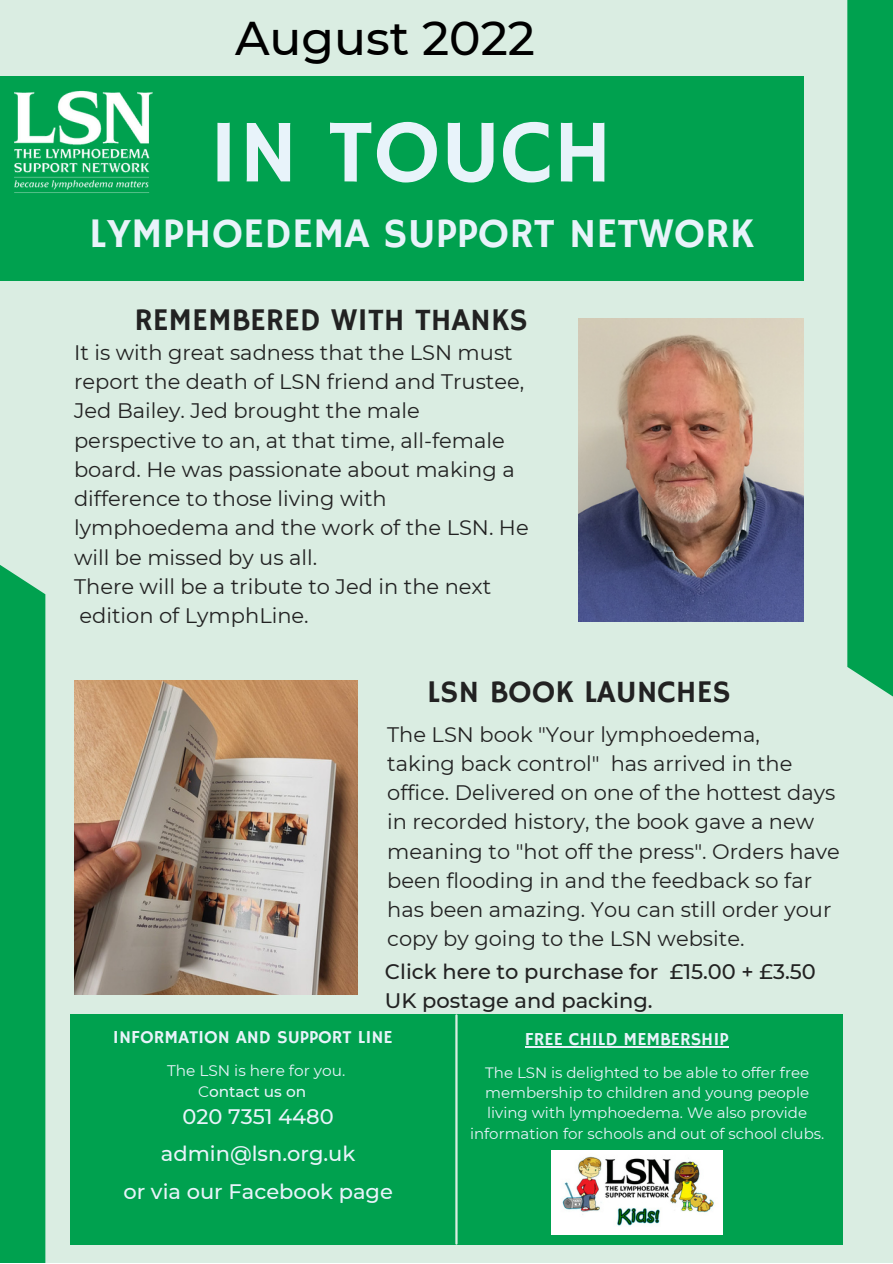
<style>
.page{position:relative;width:893px;height:1264px;background:#fff}
.page>*{position:absolute;margin:0;border:0;box-sizing:border-box;transform-origin:0 0}
.t1{font:89.85px "Hammersmith One";color:#e8f3fa}
.t2{font:500 47.25px "Montserrat";color:#000}
.t3{font:42px "Hammersmith One";color:#e8f3fa}
.t4{font:31.5px "Hammersmith One";color:#222}
.t5{font:21px/29.2px "Montserrat";color:#222}
.t6{font:500 21px/29.2px "Montserrat";color:#222}
.t7{font:500 21px/38.2px "Montserrat";color:#e8f3fa;text-align:center}
.t8{font:18.3px "Hammersmith One";color:#e8f3fa}
.t9{font:15.3px/21.3px "Montserrat";color:#e8f3fa;text-align:center}
.t10{font:15px/20.2px "Montserrat";color:#e8f3fa;text-align:center}
.s1{font-weight:500}
</style>
<div class="page">
<div style="left:0;top:0;width:892px;height:1262px;background:#daede2"></div>
<div style="left:0;top:76px;width:803px;height:204px;background:#00a14f"></div>
<div style="left:0;top:565px;width:45px;height:697px;background:#00a14f"></div>
<div style="left:847px;top:0;width:45px;height:696px;background:#00a14f"></div>
<div style="left:70px;top:1014px;width:772px;height:230px;background:#00a14f"></div>
<hr style="left:455px;top:1015px;width:2px;height:228px;background:#daede2">
<img style="left:579px;top:318px;width:224px;height:303px">
<img style="left:74px;top:680px;width:283px;height:314px">
<img style="left:551px;top:1150px;width:171px;height:84px">
<hr style="left:525px;top:1046px;width:203px;height:1px;background:#e8f3fa">
<img style="left:14px;top:90px;width:139px;height:103px">
<h2 class="t2" style="left:235px;top:9px;width:301px">August 2022</h2>
<h1 class="t1" style="left:208px;top:100px;width:406px">IN TOUCH</h1>
<h3 class="t3" style="left:89px;top:209px;width:666px">LYMPHOEDEMA SUPPORT NETWORK</h3>
<h3 class="t4" style="left:134px;top:302px;width:395px">REMEMBERED WITH THANKS</h3>
<p class="t5" style="left:74px;top:338px;width:456px">It is with great sadness that the LSN must report the death of LSN friend and Trustee, Jed Bailey. Jed brought the male perspective to an, at that time, all-female board. He was passionate about making a difference to those living with lymphoedema and the work of the LSN. He will be missed by us all.<br>There will be a tribute to Jed in the next edition of LymphLine.</p>
<h3 class="t4" style="left:427px;top:673px;width:305px">LSN BOOK LAUNCHES</h3>
<p class="t5" style="left:387px;top:719px;width:454px">The LSN book "Your lymphoedema,<br>taking back control" has arrived in the office. Delivered on one of the hottest days in recorded history, the book gave a new meaning to "hot off the press". Orders have been flooding in and the feedback so far has been amazing. You can still order your copy by going to the LSN website.</p>
<p class="t6" style="left:385px;top:957px;width:432px">Click here to purchase for £15.00 + £3.50<br>UK postage and packing.</p>
<p class="t8" style="left:113px;top:1026px;width:281px">INFORMATION AND SUPPORT LINE</p>
<p class="t8" style="left:525px;top:1028px;width:205px">FREE CHILD MEMBERSHIP</p>
<p class="t9" style="left:167px;top:1059px;width:180px">The LSN is here for you.<br>C<span class="s1">ontact us on</span></p>
<p class="t7" style="left:182px;top:1097px;width:153px">020 7351 4480</p>
<p class="t7" style="left:123px;top:1134px;width:271px">admin@lsn.org.uk<br>or via our Facebook page</p>
<p class="t10" style="left:470px;top:1062px;width:356px">The LSN is delighted to be able to offer free membership to children and young people living with lymphoedema. We also provide information for schools and out of school clubs.</p>
</div>
